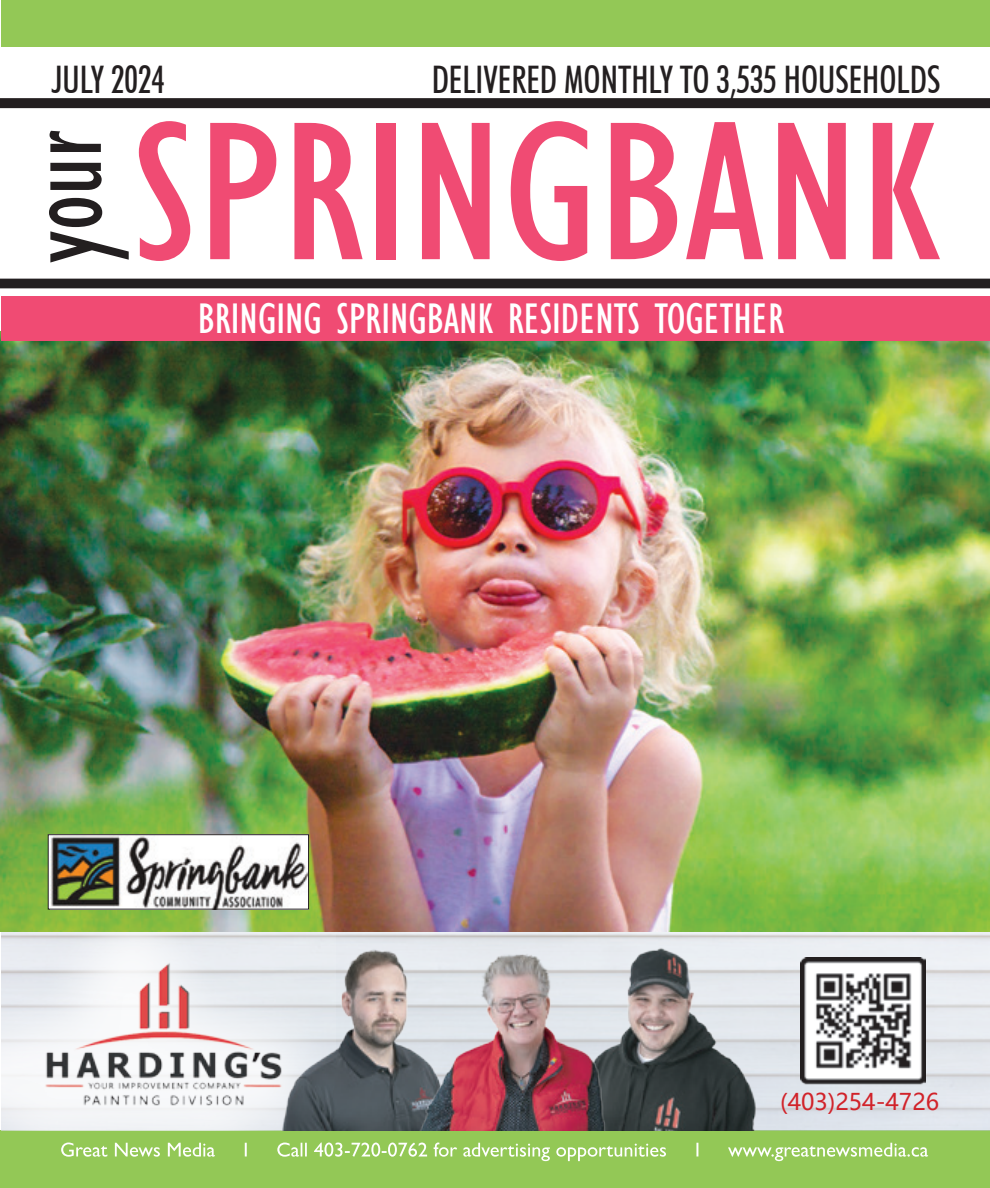
<style>
.page{position:relative;width:990px;height:1188px;background:#fff}
.page>*{position:absolute;margin:0;border:0;box-sizing:border-box;transform-origin:0 0}
.t1{font:condensed 204px "Gill Sans";color:#f04b73;scale:1.11 1}
.t2{font:condensed 114px "Gill Sans";color:#231f20;scale:.92 1}
.t3{font:condensed 44px "Gill Sans";color:#fff}
.t4{font:500 condensed 38px "Futura BT";color:#231f20;scale:.92 1}
.t5{font:22.8px "Microsoft Ya Hei";color:#d1232a}
</style>
<div class="page">
<img style="left:0;top:332px;width:990px;height:798px">
<div style="left:0;top:1130px;width:990px;height:58px;background:#93c856"></div>
<div style="left:1px;top:0;width:989px;height:47px;background:#93c856"></div>
<svg style="left:61px;top:1143px;width:867px;height:18px"></svg>
<img style="left:50px;top:836px;width:257px;height:71px">
<div style="left:48px;top:834px;width:261px;height:75px;border:1px solid #231f20"></div>
<div style="left:0;top:98px;width:990px;height:10px;background:#231f20"></div>
<div style="left:0;top:279px;width:990px;height:9px;background:#231f20"></div>
<div style="left:1px;top:296px;width:989px;height:45px;background:#f04b73"></div>
<svg style="left:1px;top:933px;width:215px;height:197px;fill:#eff1f4"></svg>
<img style="left:45px;top:963px;width:171px;height:143px">
<img style="left:216px;top:933px;width:169px;height:197px">
<img style="left:633px;top:934px;width:161px;height:196px">
<img style="left:385px;top:933px;width:248px;height:197px">
<img style="left:800px;top:958px;width:126px;height:128px">
<p class="t4" style="left:52px;top:56px;width:124px">JULY 2024</p>
<p class="t4" style="left:432px;top:56px;width:555px">DELIVERED MONTHLY TO 3,535 HOUSEHOLDS</p>
<p class="t2" style="left:-4px;top:263px;width:146px;rotate:-90deg">your</p>
<p class="t1" style="left:133px;top:72px;width:728px">SPRINGBANK</p>
<p class="t3" style="left:198px;top:293px;width:588px">BRINGING SPRINGBANK RESIDENTS TOGETHER</p>
<p class="t5" style="left:780px;top:1086px;width:160px">(403)254-4726</p>
</div>
